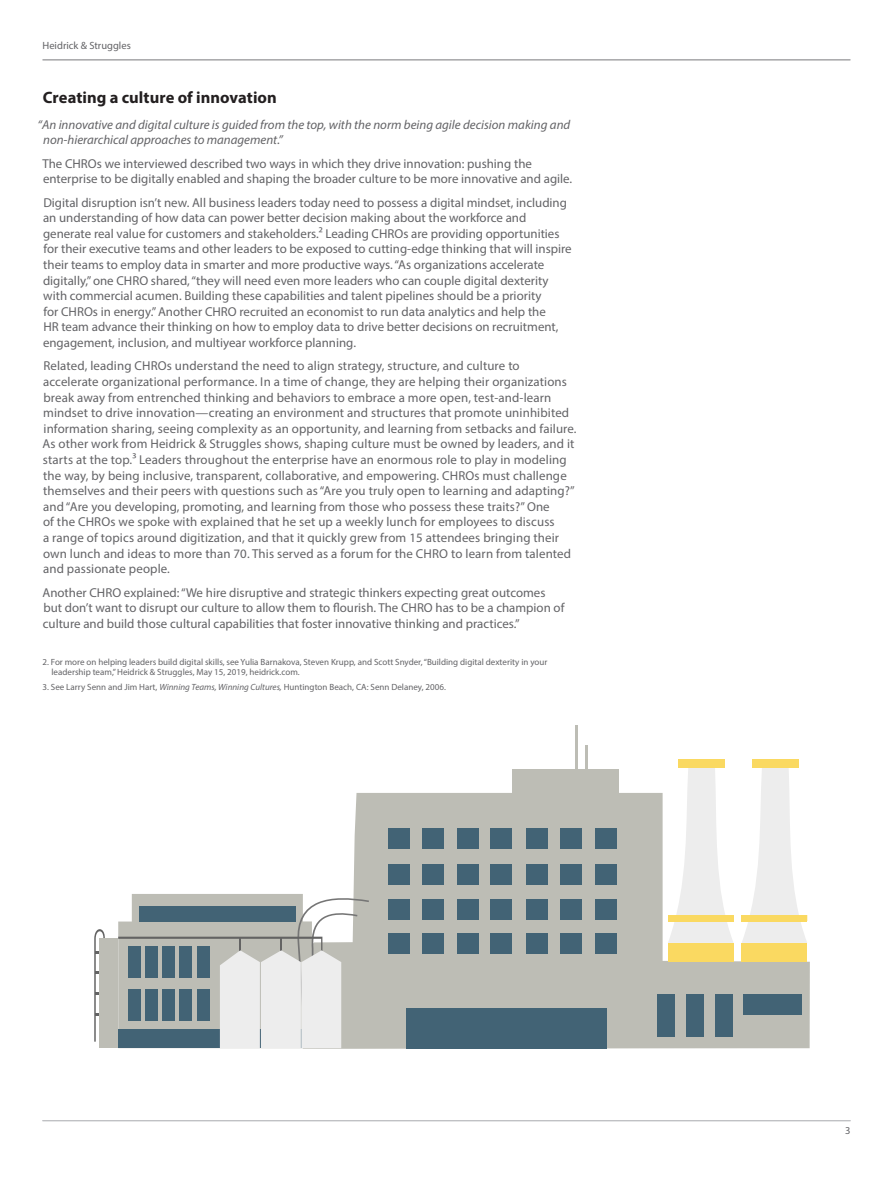
<style>
.page{position:relative;width:893px;height:1188px;background:#fff}
.page>*{position:absolute;margin:0;border:0;box-sizing:border-box;transform-origin:0 0}
.b_hed{font:700 16.5px "Myriad Pro";color:#231f20}
.Body_copy{font:12.9px/15.6px "Myriad Pro";color:#636366}
.Body_copy-2{font:italic 12.9px/15.6px "Myriad Pro";color:#636366}
.Body_copy-3{font:10.5px "Myriad Pro";color:#636366}
.Footnote{font:9px/10.8px "Myriad Pro";color:#636366}
.s1{font-style:italic}
</style>
<div class="page">
<hr style="left:43px;top:60px;width:807px;height:1px;background:#636366">
<hr style="left:43px;top:1120px;width:807px;height:1px;background:#bcbdc0">
<svg style="left:94px;top:929px;width:11px;height:113px"></svg>
<div style="left:100px;top:938px;width:18px;height:110px;background:#bdbdb5"></div>
<svg style="left:118px;top:793px;width:692px;height:256px;fill:#bdbdb5"></svg>
<div style="left:376px;top:984px;width:259px;height:24px;background:#bdbdb5"></div>
<div style="left:406px;top:1008px;width:201px;height:41px;background:#426375"></div>
<div style="left:595px;top:828px;width:22px;height:21px;background:#426375"></div>
<div style="left:560px;top:828px;width:22px;height:21px;background:#426375"></div>
<div style="left:526px;top:828px;width:22px;height:21px;background:#426375"></div>
<div style="left:595px;top:864px;width:22px;height:20px;background:#426375"></div>
<div style="left:560px;top:864px;width:22px;height:20px;background:#426375"></div>
<div style="left:526px;top:864px;width:22px;height:20px;background:#426375"></div>
<div style="left:743px;top:994px;width:58px;height:21px;background:#426375"></div>
<div style="left:715px;top:994px;width:18px;height:43px;background:#426375"></div>
<div style="left:686px;top:994px;width:18px;height:43px;background:#426375"></div>
<div style="left:595px;top:899px;width:22px;height:21px;background:#426375"></div>
<div style="left:560px;top:899px;width:22px;height:21px;background:#426375"></div>
<div style="left:526px;top:899px;width:22px;height:21px;background:#426375"></div>
<div style="left:491px;top:828px;width:21px;height:21px;background:#426375"></div>
<div style="left:491px;top:864px;width:21px;height:20px;background:#426375"></div>
<div style="left:491px;top:899px;width:21px;height:21px;background:#426375"></div>
<div style="left:457px;top:828px;width:21px;height:21px;background:#426375"></div>
<div style="left:457px;top:864px;width:21px;height:20px;background:#426375"></div>
<div style="left:457px;top:899px;width:21px;height:21px;background:#426375"></div>
<div style="left:658px;top:994px;width:17px;height:43px;background:#426375"></div>
<div style="left:595px;top:933px;width:22px;height:20px;background:#426375"></div>
<div style="left:560px;top:933px;width:22px;height:20px;background:#426375"></div>
<div style="left:526px;top:933px;width:22px;height:20px;background:#426375"></div>
<div style="left:491px;top:933px;width:21px;height:20px;background:#426375"></div>
<div style="left:457px;top:933px;width:21px;height:20px;background:#426375"></div>
<div style="left:422px;top:828px;width:22px;height:21px;background:#426375"></div>
<div style="left:422px;top:864px;width:22px;height:20px;background:#426375"></div>
<div style="left:422px;top:899px;width:22px;height:21px;background:#426375"></div>
<div style="left:422px;top:933px;width:22px;height:20px;background:#426375"></div>
<div style="left:388px;top:864px;width:21px;height:20px;background:#426375"></div>
<div style="left:388px;top:828px;width:21px;height:21px;background:#426375"></div>
<div style="left:388px;top:899px;width:21px;height:21px;background:#426375"></div>
<div style="left:388px;top:933px;width:21px;height:20px;background:#426375"></div>
<div style="left:512px;top:769px;width:107px;height:24px;background:#bdbdb5"></div>
<hr style="left:585px;top:746px;width:3px;height:27px;background:#bdbdb5">
<hr style="left:575px;top:725px;width:3px;height:51px;background:#bdbdb5">
<svg style="left:118px;top:897px;width:251px;height:151px;background:#b1b8b9"></svg>
<svg style="left:668px;top:768px;width:66px;height:175px"></svg>
<div style="left:668px;top:943px;width:66px;height:19px;background:#fad961"></div>
<div style="left:678px;top:759px;width:47px;height:9px;background:#fad961"></div>
<div style="left:668px;top:915px;width:66px;height:6px;background:#fad961"></div>
<svg style="left:742px;top:766px;width:65px;height:177px"></svg>
<div style="left:742px;top:943px;width:65px;height:19px;background:#fad961"></div>
<div style="left:752px;top:759px;width:46px;height:9px;background:#fad961"></div>
<div style="left:742px;top:915px;width:65px;height:6px;background:#fad961"></div>
<p class="Body_copy-3" style="left:43px;top:39px;width:90px">Heidrick &amp; Struggles</p>
<p class="b_hed" style="left:43px;top:87px;width:235px">Creating a culture of innovation</p>
<p class="Body_copy-2" style="left:43px;top:116px;width:529px;text-indent:-5px">“An innovative and digital culture is guided from the top, with the norm being agile decision making and non-hierarchical approaches to management.”</p>
<p class="Body_copy" style="left:42px;top:155px;width:531px">The CHROs we interviewed described two ways in which they drive innovation: pushing the enterprise to be digitally enabled and shaping the broader culture to be more innovative and agile.</p>
<p class="Body_copy" style="left:43px;top:194px;width:530px">Digital disruption isn’t new. All business leaders today need to possess a digital mindset, including an understanding of how data can power better decision making about the workforce and generate real value for customers and stakeholders.2 Leading CHROs are providing opportunities for their executive teams and other leaders to be exposed to cutting-edge thinking that will inspire their teams to employ data in smarter and more productive ways. “As organizations accelerate digitally,” one CHRO shared, “they will need even more leaders who can couple digital dexterity with commercial acumen. Building these capabilities and talent pipelines should be a priority<br>for CHROs in energy.” Another CHRO recruited an economist to run data analytics and help the<br>HR team advance their thinking on how to employ data to drive better decisions on recruitment, engagement, inclusion, and multiyear workforce planning.</p>
<p class="Body_copy" style="left:43px;top:358px;width:536px">Related, leading CHROs understand the need to align strategy, structure, and culture to accelerate organizational performance. In a time of change, they are helping their organizations break away from entrenched thinking and behaviors to embrace a more open, test-and-learn mindset to drive innovation—creating an environment and structures that promote uninhibited information sharing, seeing complexity as an opportunity, and learning from setbacks and failure.<br>As other work from Heidrick &amp; Struggles shows, shaping culture must be owned by leaders, and it starts at the top.3 Leaders throughout the enterprise have an enormous role to play in modeling the way, by being inclusive, transparent, collaborative, and empowering. CHROs must challenge themselves and their peers with questions such as “Are you truly open to learning and adapting?” and “Are you developing, promoting, and learning from those who possess these traits?” One<br>of the CHROs we spoke with explained that he set up a weekly lunch for employees to discuss<br>a range of topics around digitization, and that it quickly grew from 15 attendees bringing their own lunch and ideas to more than 70. This served as a forum for the CHRO to learn from talented and passionate people.</p>
<p class="Body_copy" style="left:43px;top:584px;width:523px">Another CHRO explained: “We hire disruptive and strategic thinkers expecting great outcomes but don’t want to disrupt our culture to allow them to flourish. The CHRO has to be a champion of culture and build those cultural capabilities that foster innovative thinking and practices.”</p>
<p class="Footnote" style="left:52px;top:656px;width:497px;text-indent:-9px">2. For more on helping leaders build digital skills, see Yulia Barnakova, Steven Krupp, and Scott Snyder, “Building digital dexterity in your leadership team,” Heidrick &amp; Struggles, May 15, 2019, heidrick.com.</p>
<p class="Footnote" style="left:43px;top:682px;width:405px">3. See Larry Senn and Jim Hart, <span class="s1">Winning Teams, Winning Cultures,</span> Huntington Beach, CA: Senn Delaney, 2006.</p>
<p class="Body_copy-3" style="left:845px;top:1124px;width:7px">3</p>
</div>
